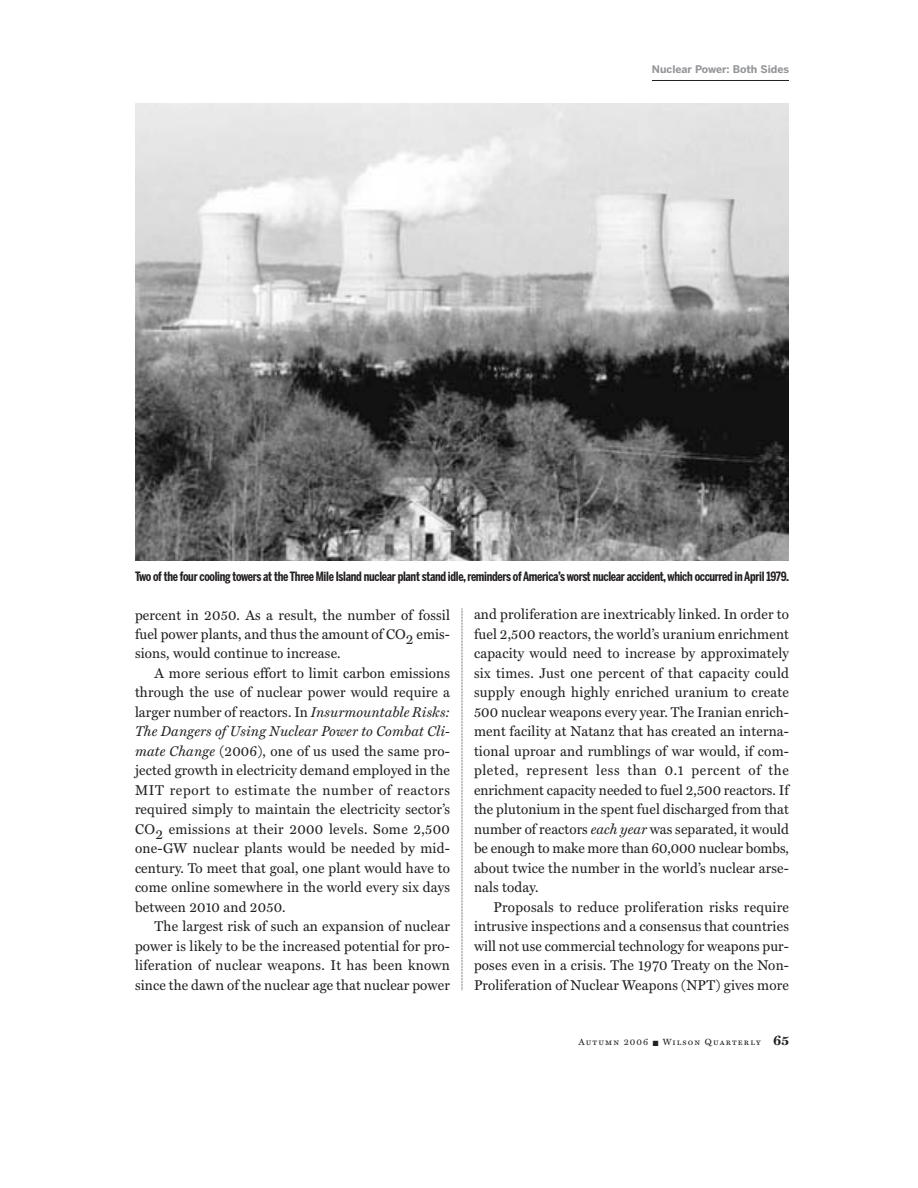
<style>
.page{position:relative;width:918px;height:1188px;background:#fff}
.page>*{position:absolute;margin:0;border:0;box-sizing:border-box;transform-origin:0 0}
.t1{font:14.25px/19.5px "Miller Text";letter-spacing:.01em;color:#231f20;text-align:justify;scale:.96 1}
.t2{font:700 12.75px "Benton Sans Comp";letter-spacing:-.025em;color:#231f20}
.t3{font:700 10.5px "Benton Sans";color:#939598}
.t4{font:9px "Miller Text Roman SC";letter-spacing:.125em;color:#231f20}
.s1{font-style:italic}
.s2{font-family:"Miller Text";font-weight:700;font-size:13.5px}
</style>
<div class="page">
<hr style="left:652px;top:80px;width:137px;height:1px;background:#231f20">
<svg style="left:462px;top:608px;width:1px;height:383px"></svg>
<img style="left:135px;top:104px;width:654px;height:457px">
<p class="t3" style="left:652px;top:65px;width:139px">Nuclear Power: Both Sides</p>
<p class="t2" style="left:135px;top:572px;width:655px">Two of the four cooling towers at the Three Mile Island nuclear plant stand idle, reminders of America’s worst nuclear accident,which occurred in April 1979.</p>
<p class="t1" style="left:135px;top:606px;width:330px">percent in 2050. As a result, the number of fossil fuel power plants, and thus the amount of CO2 emis&shy;sions, would continue to increase.</p>
<p class="t1" style="left:135px;top:664px;width:330px;text-indent:19px">A more serious effort to limit carbon emissions through the use of nuclear power would require a larger number of reactors. In <span class="s1">Insurmountable Risks:<br>The Dangers of Using Nuclear Power to Combat Cli&shy;mate Change</span> (2006), one of us used the same pro&shy;jected growth in electricity demand employed in the MIT report to estimate the number of reactors required simply to maintain the electricity sector’s CO2 emissions at their 2000 levels. Some 2,500 one-GW nuclear plants would be needed by mid&shy;century. To meet that goal, one plant would have to come online somewhere in the world every six days between 2010 and 2050.</p>
<p class="t1" style="left:135px;top:918px;width:330px;text-indent:19px">The largest risk of such an expansion of nuclear power is likely to be the increased potential for pro&shy;liferation of nuclear weapons. It has been known since the dawn of the nuclear age that nuclear power</p>
<p class="t1" style="left:474px;top:606px;width:330px">and proliferation are inextricably linked. In order to fuel 2,500 reactors, the world’s uranium enrichment capacity would need to increase by approximately six times. Just one percent of that capacity could supply enough highly enriched uranium to create 500 nuclear weapons every year. The Iranian enrich&shy;ment facility at Natanz that has created an interna&shy;tional uproar and rumblings of war would, if com&shy;pleted, represent less than 0.1 percent of the enrichment capacity needed to fuel 2,500 reactors. If the plutonium in the spent fuel discharged from that number of reactors <span class="s1">each year</span> was separated, it would be enough to make more than 60,000 nuclear bombs, about twice the number in the world’s nuclear arse&shy;nals today.</p>
<p class="t1" style="left:474px;top:898px;width:330px;text-indent:19px">Proposals to reduce proliferation risks require intrusive inspections and a consensus that countries will not use commercial technology for weapons pur&shy;poses even in a crisis. The 1970 Treaty on the Non-Proliferation of Nuclear Weapons (NPT) gives more</p>
<p class="t4" style="left:578px;top:1037px;width:212px">Autumn 2006 ■ Wilson Quarterly <span class="s2">65</span></p>
</div>
